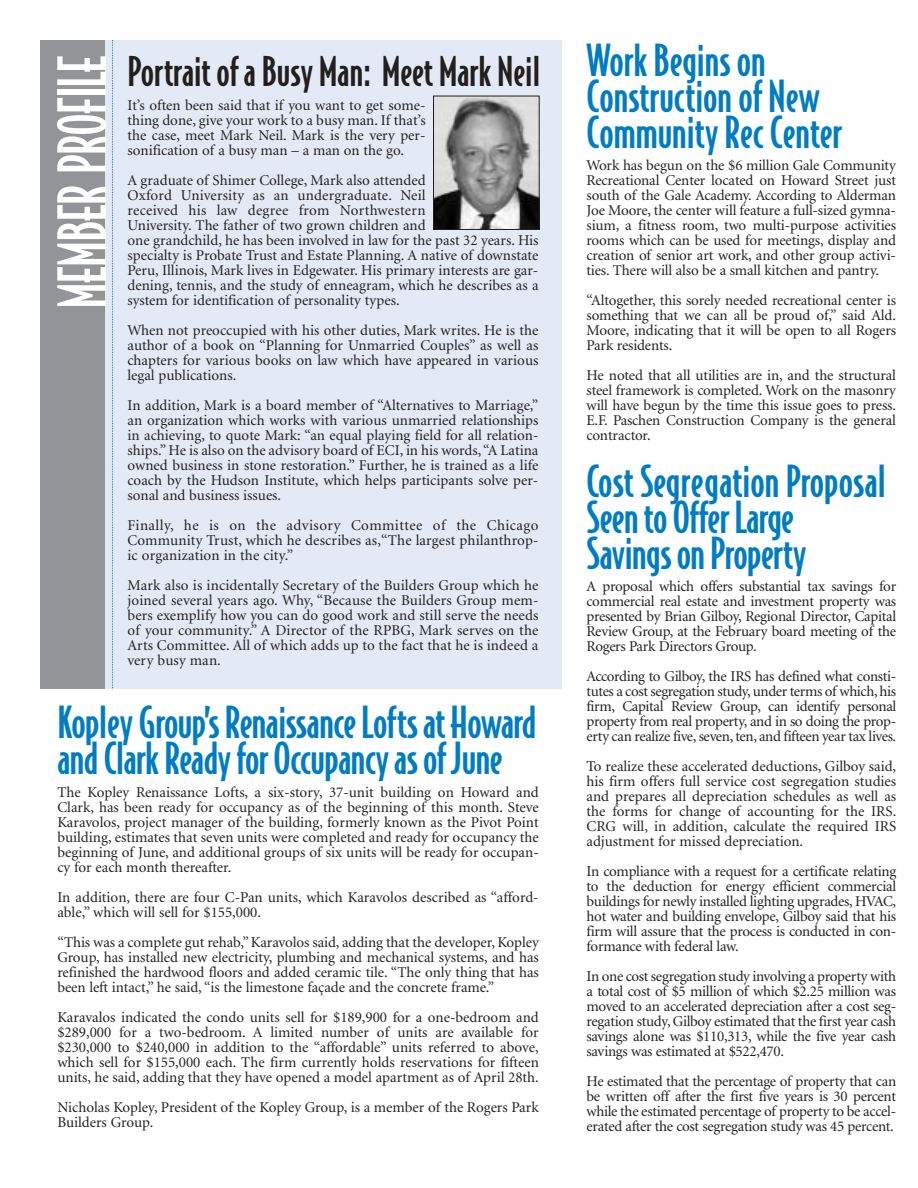
<style>
.page{position:relative;width:918px;height:1188px;background:#fff}
.page>*{position:absolute;margin:0;border:0;box-sizing:border-box;transform-origin:0 0}
.t1{font:500 63px "Bodega Sans";letter-spacing:-.01em;color:#fff;scale:.85 1}
.t2{font:500 42px/36px "Bodega Sans";letter-spacing:-.01em;color:#007cc3}
.t3{font:500 39px "Bodega Sans";color:#231f1f}
.t4{font:15px/15px "Minion";color:#231f1f;text-align:justify}
</style>
<div class="page">
<div style="left:40px;top:40px;width:522px;height:649px;background:#e3eaf6"></div>
<img style="left:435px;top:98px;width:103px;height:130px">
<div style="left:433px;top:96px;width:107px;height:134px;border:1px solid #231f1f"></div>
<div style="left:40px;top:40px;width:65px;height:649px;background:#939497"></div>
<svg style="left:112px;top:40px;width:1px;height:650px"></svg>
<h1 class="t1" style="left:57px;top:308px;width:299px;rotate:-90deg">MEMBER PROFILE</h1>
<h3 class="t3" style="left:128px;top:56px;width:414px">Portrait of a Busy Man: Meet Mark Neil</h3>
<p class="t4" style="left:127px;top:99px;width:300px">It’s often been said that if you want to get some&shy;thing done, give your work to a busy man. If that’s the case, meet Mark Neil. Mark is the very per&shy;sonification of a busy man – a man on the go.</p>
<p class="t4" style="left:127px;top:174px;width:413px;text-align:left">A graduate of Shimer College, Mark also attended<br>Oxford University as an undergraduate. Neil<br>received his law degree from Northwestern<br>University. The father of two grown children and<br>one grandchild, he has been involved in law for the past 32 years. His specialty is Probate Trust and Estate Planning. A native of downstate Peru, Illinois, Mark lives in Edgewater. His primary interests are gar&shy;dening, tennis, and the study of enneagram, which he describes as a system for identification of personality types.</p>
<p class="t4" style="left:127px;top:324px;width:412px">When not preoccupied with his other duties, Mark writes. He is the author of a book on “Planning for Unmarried Couples” as well as chapters for various books on law which have appeared in various legal publications.</p>
<p class="t4" style="left:127px;top:399px;width:413px">In addition, Mark is a board member of “Alternatives to Marriage,” an organization which works with various unmarried relationships in achieving, to quote Mark: “an equal playing field for all relation&shy;ships.” He is also on the advisory board of ECI, in his words,“A Latina owned business in stone restoration.” Further, he is trained as a life coach by the Hudson Institute, which helps participants solve per&shy;sonal and business issues.</p>
<p class="t4" style="left:127px;top:519px;width:413px">Finally, he is on the advisory Committee of the Chicago Community Trust, which he describes as,“The largest philanthrop&shy;ic organization in the city.”</p>
<p class="t4" style="left:127px;top:579px;width:413px">Mark also is incidentally Secretary of the Builders Group which he joined several years ago. Why, “Because the Builders Group mem&shy;bers exemplify how you can do good work and still serve the needs of your community.” A Director of the RPBG, Mark serves on the Arts Committee. All of which adds up to the fact that he is indeed a very busy man.</p>
<h2 class="t2" style="left:57px;top:708px;width:481px">Kopley Group’s Renaissance Lofts at Howard and Clark Ready for Occupancy as of June</h2>
<p class="t4" style="left:57px;top:786px;width:483px">The Kopley Renaissance Lofts, a six-story, 37-unit building on Howard and Clark, has been ready for occupancy as of the beginning of this month. Steve Karavolos, project manager of the building, formerly known as the Pivot Point building, estimates that seven units were completed and ready for occupancy the beginning of June, and additional groups of six units will be ready for occupan&shy;cy for each month thereafter.</p>
<p class="t4" style="left:57px;top:891px;width:483px">In addition, there are four C-Pan units, which Karavolos described as “afford&shy;able,” which will sell for $155,000.</p>
<p class="t4" style="left:57px;top:936px;width:483px">“This was a complete gut rehab,” Karavolos said, adding that the developer, Kopley Group, has installed new electricity, plumbing and mechanical systems, and has refinished the hardwood floors and added ceramic tile. “The only thing that has been left intact,” he said, “is the limestone façade and the concrete frame.”</p>
<p class="t4" style="left:57px;top:1011px;width:483px">Karavalos indicated the condo units sell for $189,900 for a one-bedroom and $289,000 for a two-bedroom. A limited number of units are available for $230,000 to $240,000 in addition to the “affordable” units referred to above, which sell for $155,000 each. The firm currently holds reservations for fifteen units, he said, adding that they have opened a model apartment as of April 28th.</p>
<p class="t4" style="left:57px;top:1101px;width:483px">Nicholas Kopley, President of the Kopley Group, is a member of the Rogers Park<br>Builders Group.</p>
<h2 class="t2" style="left:586px;top:45px;width:257px">Work Begins on<br>Construction of New<br>Community Rec Center</h2>
<p class="t4" style="left:586px;top:159px;width:311px">Work has begun on the $6 million Gale Community Recreational Center located on Howard Street just south of the Gale Academy. According to Alderman Joe Moore, the center will feature a full-sized gymna&shy;sium, a fitness room, two multi-purpose activities rooms which can be used for meetings, display and creation of senior art work, and other group activi&shy;ties. There will also be a small kitchen and pantry.</p>
<p class="t4" style="left:586px;top:294px;width:311px">“Altogether, this sorely needed recreational center is something that we can all be proud of,” said Ald.<br>Moore, indicating that it will be open to all Rogers Park residents.</p>
<p class="t4" style="left:586px;top:369px;width:311px">He noted that all utilities are in, and the structural steel framework is completed. Work on the masonry will have begun by the time this issue goes to press.<br>E.F. Paschen Construction Company is the general contractor.</p>
<h2 class="t2" style="left:587px;top:466px;width:301px">Cost Segregation Proposal<br>Seen to Offer Large<br>Savings on Property</h2>
<p class="t4" style="left:587px;top:580px;width:311px">A proposal which offers substantial tax savings for commercial real estate and investment property was presented by Brian Gilboy, Regional Director, Capital Review Group, at the February board meeting of the Rogers Park Directors Group.</p>
<p class="t4" style="left:587px;top:670px;width:311px">According to Gilboy, the IRS has defined what consti&shy;tutes a cost segregation study, under terms of which, his firm, Capital Review Group, can identify personal property from real property, and in so doing the prop&shy;erty can realize five, seven, ten, and fifteen year tax lives.</p>
<p class="t4" style="left:587px;top:760px;width:311px">To realize these accelerated deductions, Gilboy said, his firm offers full service cost segregation studies and prepares all depreciation schedules as well as the forms for change of accounting for the IRS.<br>CRG will, in addition, calculate the required IRS adjustment for missed depreciation.</p>
<p class="t4" style="left:587px;top:865px;width:311px">In compliance with a request for a certificate relating to the deduction for energy efficient commercial buildings for newly installed lighting upgrades, HVAC, hot water and building envelope, Gilboy said that his firm will assure that the process is conducted in con&shy;formance with federal law.</p>
<p class="t4" style="left:587px;top:970px;width:311px">In one cost segregation study involving a property with a total cost of $5 million of which $2.25 million was moved to an accelerated depreciation after a cost seg&shy;regation study, Gilboy estimated that the first year cash savings alone was $110,313, while the five year cash savings was estimated at $522,470.</p>
<p class="t4" style="left:587px;top:1075px;width:311px">He estimated that the percentage of property that can be written off after the first five years is 30 percent while the estimated percentage of property to be accel&shy;erated after the cost segregation study was 45 percent.</p>
</div>
